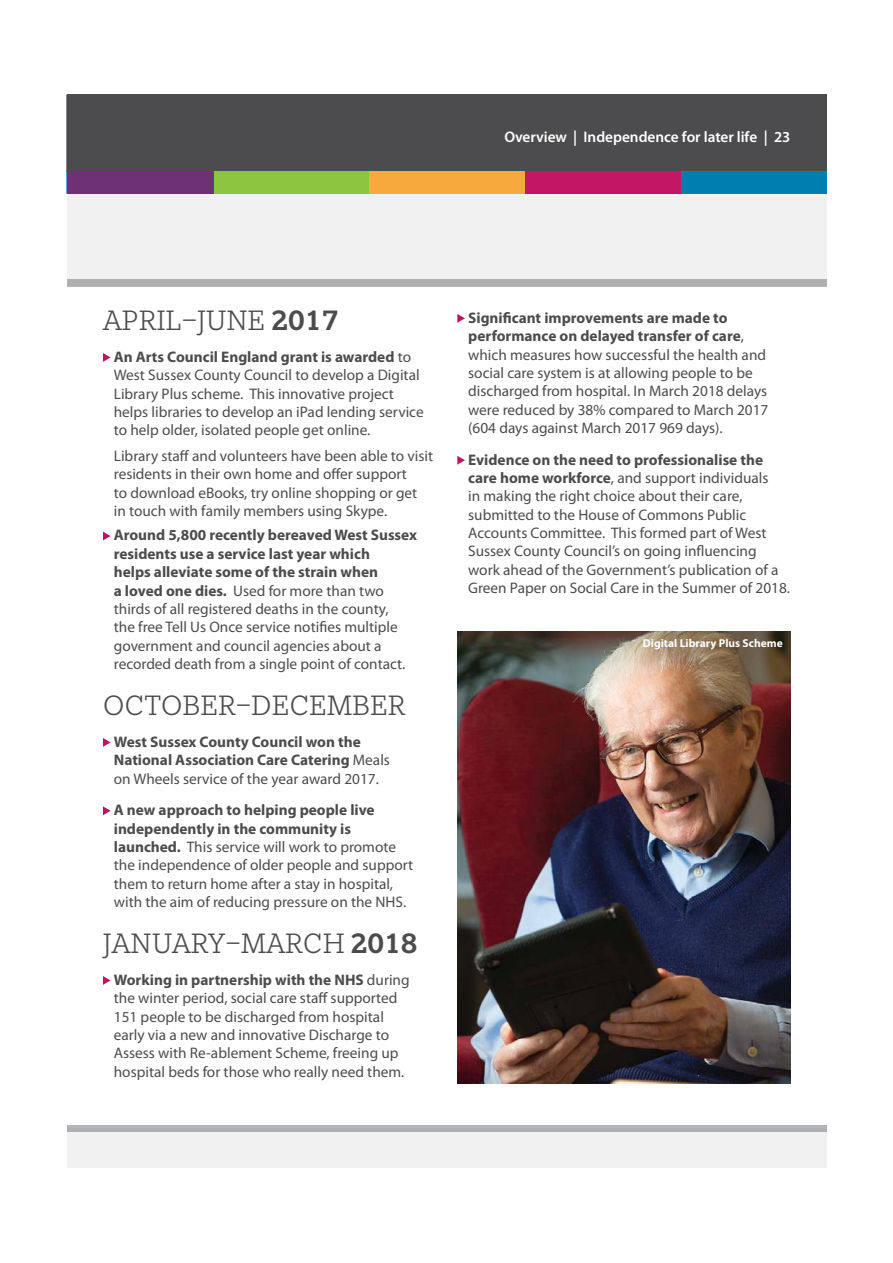
<style>
.page{position:relative;width:893px;height:1263px;background:#fff}
.page>*{position:absolute;margin:0;border:0;box-sizing:border-box;transform-origin:0 0}
.t1{font:300 30.6px "Egyptian Slate Pro";letter-spacing:.015em;color:#4c4c4e}
.t2{font:15.3px/18.3px "Myriad Pro";color:#4c4c4e}
.t3{font:700 15.3px/18.3px "Myriad Pro";color:#4c4c4e}
.t4{font:600 15.3px "Myriad Pro";color:#fff}
.t5{font:700 11.55px "Myriad Pro";color:#fff}
.s1{font-weight:500}
.s2{font-weight:700}
.s3{font-weight:400}
</style>
<div class="page">
<div style="left:67px;top:194px;width:759px;height:92px;background:#f1f1f2"></div>
<hr style="left:67px;top:286px;width:759px;height:1px;background:#b3b5b8">
<div style="left:67px;top:279px;width:759px;height:7px;background:#adafb1"></div>
<div style="left:67px;top:95px;width:759px;height:77px;background:#4c4c4e"></div>
<div style="left:67px;top:171px;width:147px;height:23px;background:#6e3175"></div>
<div style="left:214px;top:171px;width:156px;height:23px;background:#8cc63f"></div>
<div style="left:369px;top:171px;width:156px;height:23px;background:#f7a93b"></div>
<div style="left:525px;top:171px;width:156px;height:23px;background:#c11764"></div>
<div style="left:681px;top:171px;width:145px;height:23px;background:#007eb0"></div>
<svg style="left:103px;top:353px;width:8px;height:9px"></svg>
<svg style="left:103px;top:532px;width:8px;height:8px"></svg>
<svg style="left:103px;top:738px;width:8px;height:9px"></svg>
<svg style="left:103px;top:806px;width:8px;height:9px"></svg>
<svg style="left:103px;top:976px;width:8px;height:9px"></svg>
<svg style="left:457px;top:314px;width:8px;height:9px"></svg>
<svg style="left:457px;top:456px;width:8px;height:9px"></svg>
<div style="left:67px;top:1128px;width:759px;height:40px;background:#f1f1f2"></div>
<hr style="left:67px;top:1125px;width:759px;height:3px;background:#b3b5b8">
<hr style="left:67px;top:1128px;width:759px;height:4px;background:#adafb1">
<img style="left:457px;top:631px;width:333px;height:452px">
<p class="t4" style="left:504px;top:131px;width:287px">Overview | Independence for later life | 23</p>
<h1 class="t1" style="left:103px;top:302px;width:237px">APRIL–JUNE <span class="s1">2017</span></h1>
<p class="t2" style="left:114px;top:349px;width:311px"><span class="s2">An Arts Council England grant is awarded</span> to West Sussex County Council to develop a Digital Library Plus scheme. This innovative project helps libraries to develop an iPad lending service to help older, isolated people get online.</p>
<p class="t2" style="left:114px;top:448px;width:321px">Library staff and volunteers have been able to visit residents in their own home and offer support<br>to download eBooks, try online shopping or get in touch with family members using Skype.</p>
<p class="t2" style="left:114px;top:527px;width:305px"><span class="s2">Around 5,800 recently bereaved West Sussex residents use a service last year which<br>helps alleviate some of the strain when<br>a loved one dies.</span> Used for more than two thirds of all registered deaths in the county,<br>the free Tell Us Once service notifies multiple government and council agencies about a recorded death from a single point of contact.</p>
<h1 class="t1" style="left:103px;top:687px;width:304px">OCTOBER–DECEMBER</h1>
<p class="t3" style="left:114px;top:734px;width:278px">West Sussex County Council won the<br>National Association Care Catering <span class="s3">Meals on Wheels service of the year award 2017.</span></p>
<p class="t2" style="left:114px;top:802px;width:301px"><span class="s2">A new approach to helping people live independently in the community is launched.</span> This service will work to promote the independence of older people and support them to return home after a stay in hospital, with the aim of reducing pressure on the NHS.</p>
<h1 class="t1" style="left:103px;top:925px;width:316px">JANUARY–MARCH <span class="s1">2018</span></h1>
<p class="t2" style="left:114px;top:972px;width:297px"><span class="s2">Working in partnership with the NHS</span> during the winter period, social care staff supported 151 people to be discharged from hospital early via a new and innovative Discharge to Assess with Re-ablement Scheme, freeing up hospital beds for those who really need them.</p>
<p class="t2" style="left:468px;top:309px;width:302px"><span class="s2">Significant improvements are made to performance on delayed transfer of care</span>, which measures how successful the health and social care system is at allowing people to be discharged from hospital. In March 2018 delays were reduced by 38% compared to March 2017 (604 days against March 2017 969 days).</p>
<p class="t2" style="left:468px;top:451px;width:323px"><span class="s2">Evidence on the need to professionalise the care home workforce</span>, and support individuals<br>in making the right choice about their care, submitted to the House of Commons Public Accounts Committee. This formed part of West Sussex County Council’s on going influencing work ahead of the Government’s publication of a Green Paper on Social Care in the Summer of 2018.</p>
<p class="t5" style="left:643px;top:639px;width:141px">Digital Library Plus Scheme</p>
</div>
